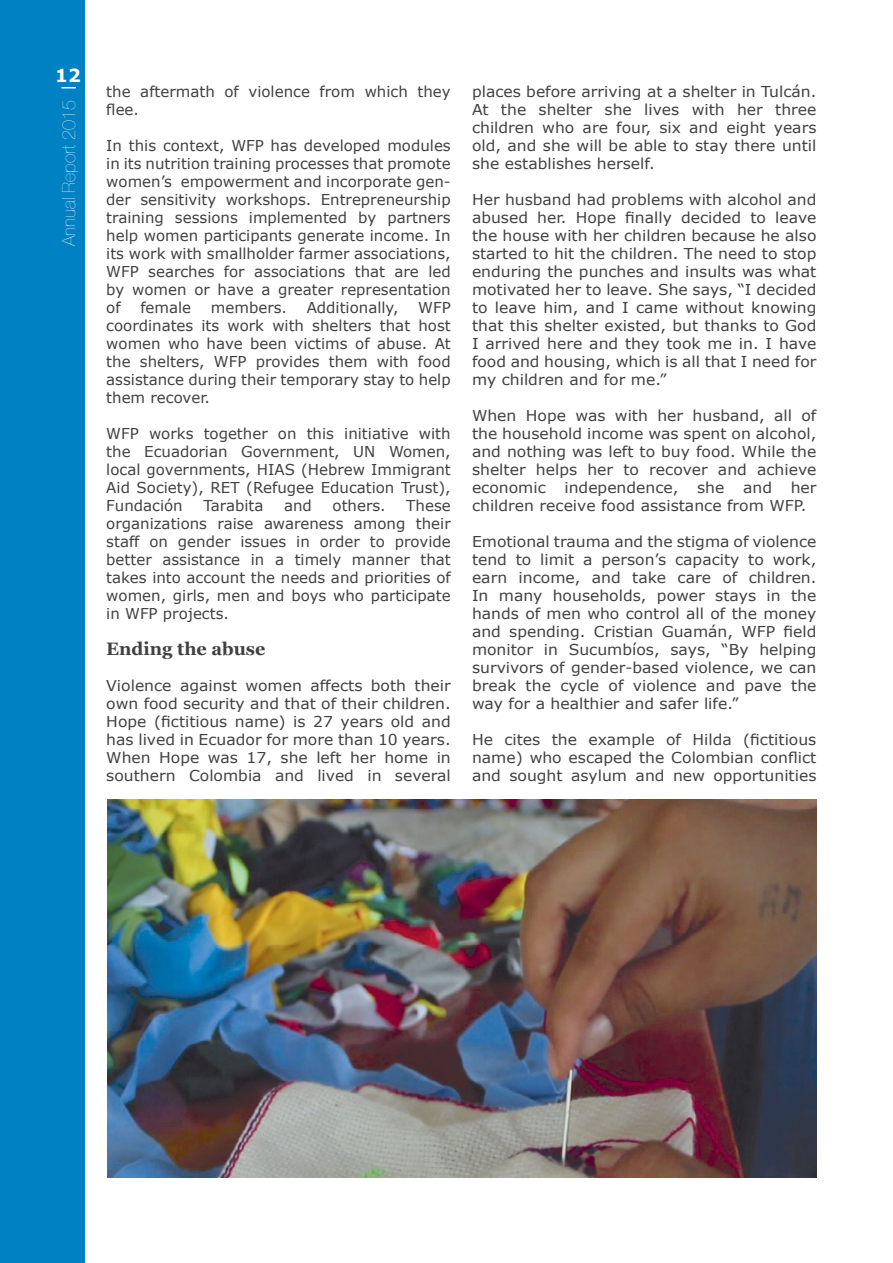
<style>
.page{position:relative;width:893px;height:1263px;background:#fff}
.page>*{position:absolute;margin:0;border:0;box-sizing:border-box;transform-origin:0 0}
.t1{font:18px "Helvetica Neue";color:#fff}
.t2{font:700 18px "Georgia";color:#414042}
.t3{font:700 18px "Verdana";color:#fff}
.t4{font:15px/18px "Verdana";color:#414042;text-align:justify;scale:1.04 1}
.t5{font:15px/18px "Verdana";color:#414042;text-align:justify}
</style>
<div class="page">
<div style="left:0;top:0;width:85px;height:1263px;background:#0081c3"></div>
<svg style="left:62px;top:87px;width:14px;height:1px"></svg>
<img style="left:107px;top:799px;width:709px;height:379px">
<p class="t3" style="left:55px;top:63px;width:27px">12</p>
<p class="t1" style="left:58px;top:246px;width:162px;rotate:-90deg">Annual Report 2015 |</p>
<p class="t5" style="left:106px;top:82px;width:346px">the aftermath of violence from which they flee.</p>
<p class="t5" style="left:106px;top:136px;width:346px">In this context, WFP has developed modules in its nutrition training processes that promote women’s empowerment and incorporate gen&shy;der sensitivity workshops. Entrepreneurship training sessions implemented by partners help women participants generate income. In its work with smallholder farmer associations, WFP searches for associations that are led by women or have a greater representation of</p>
<p class="t5" style="left:140px;top:298px;width:52px">female</p>
<p class="t5" style="left:211px;top:298px;width:78px">members.</p>
<p class="t5" style="left:307px;top:298px;width:93px">Additionally,</p>
<p class="t5" style="left:106px;top:298px;width:346px;text-indent:312px">WFP coordinates its work with shelters that host women who have been victims of abuse. At the shelters, WFP provides them with food assistance during their temporary stay to help them recover.</p>
<p class="t5" style="left:106px;top:424px;width:346px">WFP works together on this initiative with the Ecuadorian Government, UN Women, local governments, HIAS (Hebrew Immigrant Aid Society), RET (Refugee Education Trust), Fundación</p>
<p class="t5" style="left:106px;top:496px;width:346px;text-indent:300px">These organizations raise awareness among their staff on gender issues in order to provide better assistance in a timely manner that takes into account the needs and priorities of women, girls, men and boys who participate in WFP projects.</p>
<p class="t2" style="left:106px;top:637px;width:161px">Ending the abuse</p>
<p class="t4" style="left:106px;top:676px;width:333px">Violence against women affects both their own food security and that of their children.<br>Hope (fictitious name) is 27 years old and has lived in Ecuador for more than 10 years.<br>When Hope was 17, she left her home in southern Colombia and lived in several</p>
<p class="t5" style="left:203px;top:496px;width:62px">Tarabita</p>
<p class="t5" style="left:284px;top:496px;width:29px">and</p>
<p class="t5" style="left:333px;top:496px;width:55px">others.</p>
<p class="t4" style="left:472px;top:82px;width:333px">places before arriving at a shelter in Tulcán.<br>At the shelter she lives with her three children who are four, six and eight years old, and she will be able to stay there until she establishes herself.</p>
<p class="t4" style="left:472px;top:190px;width:333px">Her husband had problems with alcohol and abused her. Hope finally decided to leave the house with her children because he also started to hit the children. The need to stop enduring the punches and insults was what motivated her to leave. She says, “I decided to leave him, and I came without knowing that this shelter existed, but thanks to God I arrived here and they took me in. I have food and housing, which is all that I need for my children and for me.”</p>
<p class="t4" style="left:472px;top:406px;width:333px">When Hope was with her husband, all of the household income was spent on alcohol, and nothing was left to buy food. While the shelter helps her to recover and achieve economic independence, she and her children receive food assistance from WFP.</p>
<p class="t4" style="left:472px;top:532px;width:333px">Emotional trauma and the stigma of violence tend to limit a person’s capacity to work, earn income, and take care of children.<br>In many households, power stays in the hands of men who control all of the money and spending. Cristian Guamán, WFP field monitor in Sucumbíos, says, “By helping survivors of gender-based violence, we can break the cycle of violence and pave the way for a healthier and safer life.”</p>
<p class="t4" style="left:472px;top:730px;width:333px">He cites the example of Hilda (fictitious name) who escaped the Colombian conflict and sought asylum and new opportunities</p>
</div>
